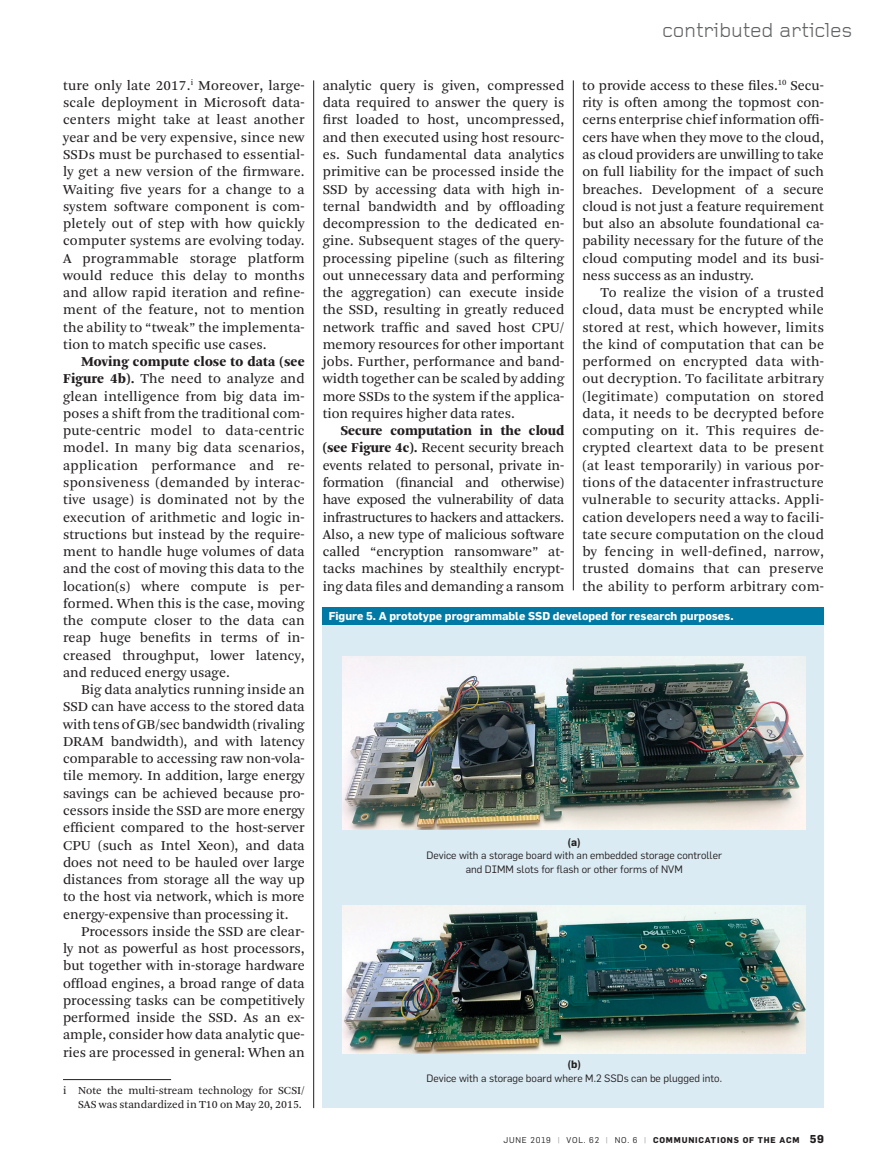
<style>
.page{position:relative;width:878px;height:1175px;background:#fff}
.page>*{position:absolute;margin:0;border:0;box-sizing:border-box;transform-origin:0 0}
.t1{font:21px "Foundry Gridnik";letter-spacing:-.015em;color:#636466}
.t2{font:14.25px/17.2px "Arnhem Blond";color:#231f20;text-align:justify}
.t3{font:900 14.25px "Arnhem";color:#231f20}
.t4{font:11.25px/14.2px "Arnhem Blond";color:#231f20;text-align:right}
.t5{font:700 11.25px "Flama";color:#fff}
.t6{font:10.5px/13.5px "Flama";color:#231f20;text-align:center}
.t7{font:700 10.5px "Flama";color:#231f20}
.t8{font:700 8.25px "Flama";letter-spacing:.1em;color:#231f20}
.s1{font-family:"Arnhem";font-weight:900}
.s2{font-weight:400}
.s3{font-weight:400;color:#949698}
.s4{font-size:11.25px}
</style>
<div class="page">
<hr style="left:573px;top:80px;width:1px;height:510px;background:#231f20">
<hr style="left:313px;top:80px;width:1px;height:1028px;background:#231f20">
<hr style="left:63px;top:1079px;width:108px;height:1px;background:#231f20">
<div style="left:322px;top:611px;width:502px;height:497px;background:#dbebf3"></div>
<div style="left:322px;top:607px;width:502px;height:17px;background:#007aa4"></div>
<img style="left:343px;top:657px;width:462px;height:173px">
<img style="left:343px;top:905px;width:462px;height:148px">
<h1 class="t1" style="left:662px;top:19px;width:192px">contributed articles</h1>
<p class="t2" style="left:63px;top:77px;width:243px">ture only late 2017.<sup>i</sup> Moreover, large&shy;scale deployment in Microsoft data&shy;centers might take at least another year and be very expensive, since new SSDs must be purchased to essential&shy;ly get a new version of the firmware.<br>Waiting five years for a change to a system software component is com&shy;pletely out of step with how quickly computer systems are evolving today.<br>A programmable storage platform would reduce this delay to months and allow rapid iteration and refine&shy;ment of the feature, not to mention the ability to “tweak” the implementa&shy;tion to match specific use cases.</p>
<p class="t3" style="left:81px;top:354px;width:225px">Moving compute close to data (see</p>
<p class="t2" style="left:63px;top:370px;width:243px"><span class="s1">Figure 4b).</span> The need to analyze and glean intelligence from big data im&shy;poses a shift from the traditional com&shy;pute-centric model to data-centric model. In many big data scenarios, application performance and re&shy;sponsiveness (demanded by interac&shy;tive usage) is dominated not by the execution of arithmetic and logic in&shy;structions but instead by the require&shy;ment to handle huge volumes of data and the cost of moving this data to the location(s) where compute is per&shy;formed. When this is the case, moving the compute closer to the data can reap huge benefits in terms of in&shy;creased throughput, lower latency, and reduced energy usage.</p>
<p class="t2" style="left:63px;top:681px;width:243px;text-indent:18px">Big data analytics running inside an SSD can have access to the stored data with tens of GB/sec bandwidth (rivaling DRAM bandwidth), and with latency comparable to accessing raw non-vola&shy;tile memory. In addition, large energy savings can be achieved because pro&shy;cessors inside the SSD are more energy efficient compared to the host-server CPU (such as Intel Xeon), and data does not need to be hauled over large distances from storage all the way up to the host via network, which is more energy-expensive than processing it.</p>
<p class="t2" style="left:63px;top:923px;width:243px;text-indent:18px">Processors inside the SSD are clear&shy;ly not as powerful as host processors, but together with in-storage hardware offload engines, a broad range of data processing tasks can be competitively performed inside the SSD. As an ex&shy;ample, consider how data analytic que&shy;ries are processed in general: When an</p>
<p class="t4" style="left:63px;top:1083px;width:243px">i Note the multi-stream technology for SCSI/<br>SAS was standardized in T10 on May 20, 2015.</p>
<p class="t2" style="left:322px;top:77px;width:243px">analytic query is given, compressed data required to answer the query is first loaded to host, uncompressed, and then executed using host resourc&shy;es. Such fundamental data analytics primitive can be processed inside the SSD by accessing data with high in&shy;ternal bandwidth and by offloading decompression to the dedicated en&shy;gine. Subsequent stages of the query&shy;processing pipeline (such as filtering out unnecessary data and performing the aggregation) can execute inside the SSD, resulting in greatly reduced network traffic and saved host CPU/ memory resources for other important jobs. Further, performance and band&shy;width together can be scaled by adding more SSDs to the system if the applica&shy;tion requires higher data rates.</p>
<p class="t3" style="left:340px;top:423px;width:225px">Secure computation in the cloud</p>
<p class="t2" style="left:322px;top:439px;width:243px"><span class="s1">(see Figure 4c).</span> Recent security breach events related to personal, private in&shy;formation (financial and otherwise) have exposed the vulnerability of data infrastructures to hackers and attackers.<br>Also, a new type of malicious software called “encryption ransomware” at&shy;tacks machines by stealthily encrypt&shy;ing data files and demanding a ransom</p>
<p class="t5" style="left:328px;top:609px;width:406px">Figure 5. A prototype programmable SSD developed for research purposes.</p>
<p class="t2" style="left:582px;top:77px;width:243px">to provide access to these files.<sup>10</sup> Secu&shy;rity is often among the topmost con&shy;cerns enterprise chief information offi&shy;cers have when they move to the cloud, as cloud providers are unwilling to take on full liability for the impact of such breaches. Development of a secure cloud is not just a feature requirement but also an absolute foundational ca&shy;pability necessary for the future of the cloud computing model and its busi&shy;ness success as an industry.</p>
<p class="t2" style="left:582px;top:284px;width:243px;text-indent:18px">To realize the vision of a trusted cloud, data must be encrypted while stored at rest, which however, limits the kind of computation that can be performed on encrypted data with&shy;out decryption. To facilitate arbitrary (legitimate) computation on stored data, it needs to be decrypted before computing on it. This requires de&shy;crypted cleartext data to be present (at least temporarily) in various por&shy;tions of the datacenter infrastructure vulnerable to security attacks. Appli&shy;cation developers need a way to facili&shy;tate secure computation on the cloud by fencing in well-defined, narrow, trusted domains that can preserve the ability to perform arbitrary com-</p>
<p class="t7" style="left:567px;top:835px;width:15px">(a)</p>
<p class="t6" style="left:426px;top:848px;width:297px">Device with a storage board with an embedded storage controller and DIMM slots for flash or other forms of NVM</p>
<p class="t7" style="left:567px;top:1057px;width:15px">(b)</p>
<p class="t6" style="left:426px;top:1070px;width:297px">Device with a storage board where M.2 SSDs can be plugged into.</p>
<p class="t8" style="left:503px;top:1134px;width:322px"><span class="s2">JUNE 2019</span> <span class="s3">|</span> <span class="s2">VOL. 62</span> <span class="s3">|</span> <span class="s2">NO. 6</span> <span class="s3">|</span> COMMUNICATIONS OF THE ACM <span class="s4">59</span></p>
</div>
